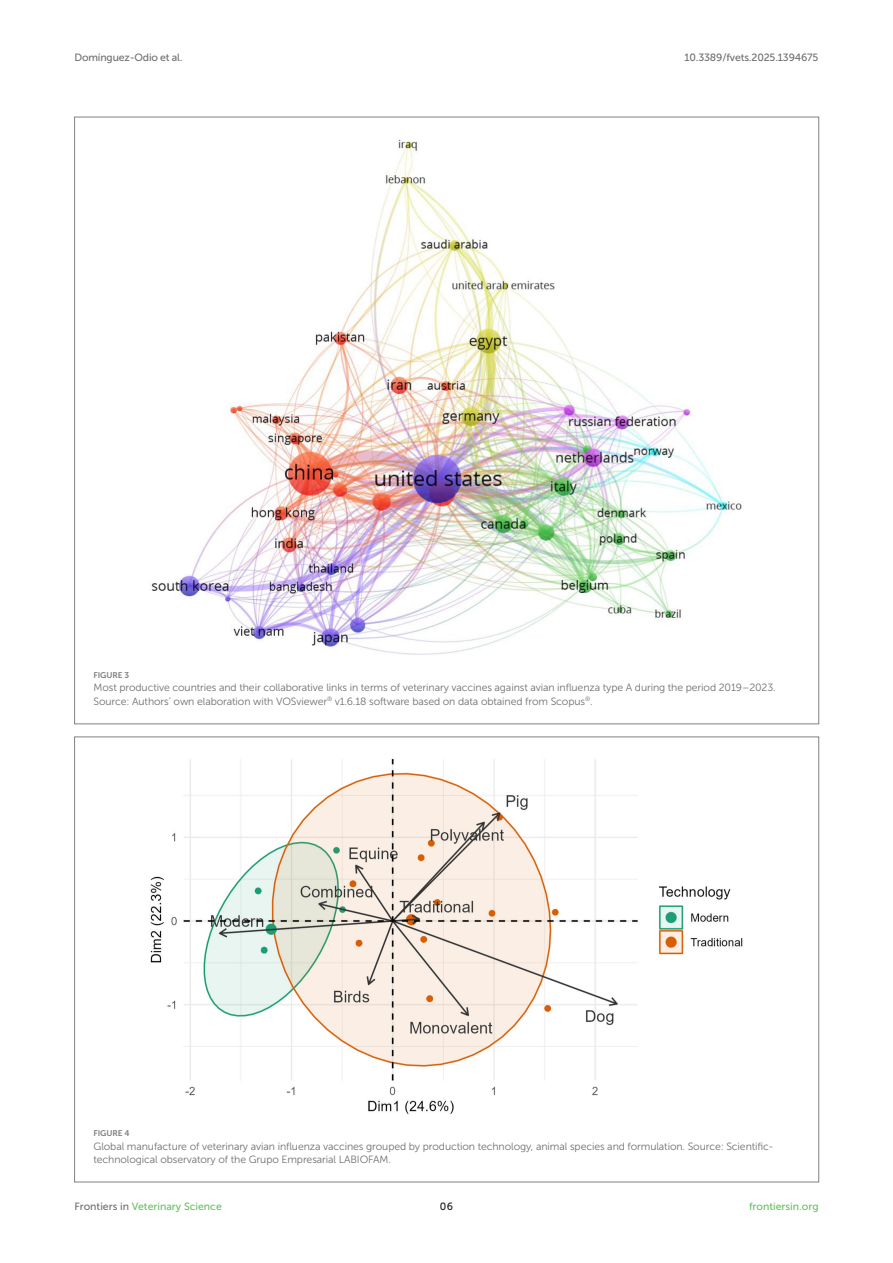
<style>
.page{position:relative;width:893px;height:1263px;background:#fff}
.page>*{position:absolute;margin:0;border:0;box-sizing:border-box;transform-origin:0 0}
.FIG_LEG{font:10.5px/13.5px "Museo Sans 300";letter-spacing:-.01em;color:#706f70}
.t1{font:10.5px "Museo Sans 500";letter-spacing:-.015em;color:#706f70}
.t2{font:10.5px "Museo Sans 500";color:#65c161}
.t3{font:10.5px "Museo Sans 500";color:#1b1c1b}
.FIG_HD{font:8.25px "Museo Sans 700";letter-spacing:-.01em;color:#7e7f7f}
.s1{color:#706f70}
</style>
<div class="page">
<img style="left:151px;top:139px;width:591px;height:516px">
<img style="left:150px;top:758px;width:593px;height:356px">
<p class="t1" style="left:74px;top:51px;width:110px">Domínguez-Odio et al.</p>
<p class="t1" style="left:684px;top:51px;width:135px">10.3389/fvets.2025.1394675</p>
<p class="FIG_HD" style="left:94px;top:670px;width:37px">FIGURE 3</p>
<p class="FIG_LEG" style="left:94px;top:681px;width:684px">Most productive countries and their collaborative links in terms of veterinary vaccines against avian influenza type A during the period 2019–2023.<br>Source: Authors’ own elaboration with VOSviewer<sup>®</sup> v1.6.18 software based on data obtained from Scopus<sup>®</sup>.</p>
<p class="FIG_HD" style="left:94px;top:1128px;width:37px">FIGURE 4</p>
<p class="FIG_LEG" style="left:94px;top:1139px;width:682px">Global manufacture of veterinary avian influenza vaccines grouped by production technology, animal species and formulation. Source: Scientific&shy;technological observatory of the Grupo Empresarial LABIOFAM.</p>
<p class="t2" style="left:74px;top:1200px;width:149px"><span class="s1">Frontiers in</span> Veterinary Science</p>
<p class="t3" style="left:440px;top:1200px;width:15px">06</p>
<p class="t2" style="left:749px;top:1200px;width:71px">frontiersin.org</p>
</div>
